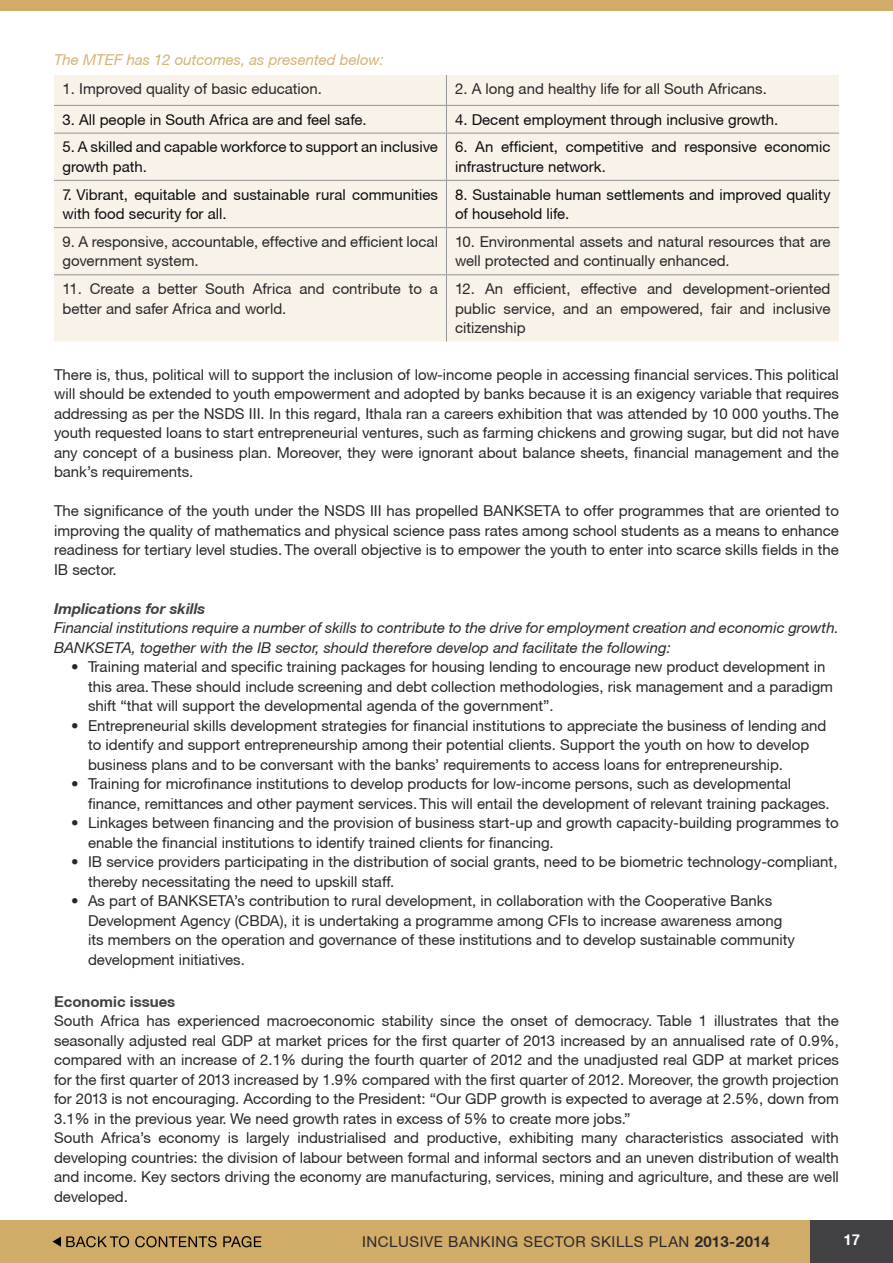
<style>
.page{position:relative;width:893px;height:1263px;background:#fff}
.page>*{position:absolute;margin:0;border:0;box-sizing:border-box;transform-origin:0 0}
.t1{font:15px/19.5px "Helvetica Neue CE";color:#292829}
.t2{font:15px/19.5px "Helvetica Neue CE";color:#0d0d0d}
.t3{font:italic 15px/19.5px "Helvetica Neue CE";color:#292829}
.t4{font:15px "Helvetica Neue CE";letter-spacing:.035em;color:#292829}
.t5{font:italic 15px "Helvetica Neue CE";color:#d4b274}
.t6{font:italic 700 15px "Helvetica Neue CE";color:#414042}
.t7{font:700 15px "Helvetica Neue CE";color:#414042}
.t8{font:700 15px "Helvetica Neue CE";color:#fff}
.s1{font-weight:700}
</style>
<div class="page">
<div style="left:0;top:0;width:893px;height:11px;background:#d1ab68"></div>
<div style="left:0;top:1220px;width:811px;height:43px;background:#d1ab68"></div>
<div style="left:811px;top:1220px;width:82px;height:43px;background:#414042"></div>
<svg style="left:53px;top:1236px;width:208px;height:11px"></svg>
<div style="left:54px;top:75px;width:785px;height:266px;background:#f8f2e9"></div>
<hr style="left:446px;top:75px;width:1px;height:30px;background:#939598">
<hr style="left:54px;top:105px;width:392px;height:1px;background:#939598">
<hr style="left:446px;top:105px;width:393px;height:1px;background:#939598">
<svg style="left:446px;top:106px;width:1px;height:27px"></svg>
<hr style="left:54px;top:133px;width:392px;height:1px;background:#939598">
<hr style="left:446px;top:133px;width:393px;height:1px;background:#939598">
<hr style="left:446px;top:133px;width:1px;height:47px;background:#939598">
<hr style="left:54px;top:180px;width:392px;height:1px;background:#939598">
<hr style="left:446px;top:180px;width:393px;height:1px;background:#939598">
<hr style="left:446px;top:181px;width:1px;height:46px;background:#939598">
<hr style="left:54px;top:227px;width:392px;height:1px;background:#939598">
<hr style="left:446px;top:227px;width:393px;height:1px;background:#939598">
<hr style="left:446px;top:228px;width:1px;height:46px;background:#939598">
<hr style="left:446px;top:275px;width:1px;height:66px;background:#939598">
<hr style="left:54px;top:274px;width:392px;height:1px;background:#939598">
<hr style="left:446px;top:274px;width:393px;height:1px;background:#939598">
<p class="t5" style="left:54px;top:50px;width:331px">The MTEF has 12 outcomes, as presented below:</p>
<p class="t1" style="left:63px;top:79px;width:261px">1. Improved quality of basic education.</p>
<p class="t1" style="left:455px;top:79px;width:313px">2. A long and healthy life for all South Africans.</p>
<p class="t2" style="left:63px;top:110px;width:306px">3. All people in South Africa are and feel safe.</p>
<p class="t2" style="left:455px;top:110px;width:325px">4. Decent employment through inclusive growth.</p>
<p class="t2" style="left:63px;top:137px;width:377px">5. A skilled and capable workforce to support an inclusive growth path.</p>
<p class="t2" style="left:455px;top:137px;width:377px">6. An efficient, competitive and responsive economic infrastructure network.</p>
<p class="t2" style="left:63px;top:185px;width:377px">7. Vibrant, equitable and sustainable rural communities with food security for all.</p>
<p class="t2" style="left:455px;top:185px;width:377px">8. Sustainable human settlements and improved quality of household life.</p>
<p class="t1" style="left:63px;top:232px;width:377px">9. A responsive, accountable, effective and efficient local government system.</p>
<p class="t1" style="left:455px;top:232px;width:377px">10. Environmental assets and natural resources that are well protected and continually enhanced.</p>
<p class="t1" style="left:63px;top:279px;width:377px">11. Create a better South Africa and contribute to a better and safer Africa and world.</p>
<p class="t1" style="left:455px;top:279px;width:377px;text-align:justify">12. An efficient, effective and development-oriented public service, and an empowered, fair and inclusive citizenship</p>
<p class="t1" style="left:54px;top:365px;width:786px;text-align:justify">There is, thus, political will to support the inclusion of low-income people in accessing financial services. This political will should be extended to youth empowerment and adopted by banks because it is an exigency variable that requires addressing as per the NSDS III. In this regard, Ithala ran a careers exhibition that was attended by 10 000 youths. The youth requested loans to start entrepreneurial ventures, such as farming chickens and growing sugar, but did not have any concept of a business plan. Moreover, they were ignorant about balance sheets, financial management and the bank’s requirements.</p>
<p class="t1" style="left:54px;top:501px;width:786px;text-align:justify">The significance of the youth under the NSDS III has propelled BANKSETA to offer programmes that are oriented to improving the quality of mathematics and physical science pass rates among school students as a means to enhance readiness for tertiary level studies. The overall objective is to empower the youth to enter into scarce skills fields in the IB sector.</p>
<p class="t6" style="left:54px;top:599px;width:153px">Implications for skills</p>
<p class="t3" style="left:54px;top:618px;width:786px">Financial institutions require a number of skills to contribute to the drive for employment creation and economic growth.<br>BANKSETA, together with the IB sector, should therefore develop and facilitate the following:</p>
<p class="t1" style="left:88px;top:657px;width:747px;text-indent:-17px">• Training material and specific training packages for housing lending to encourage new product development in this area. These should include screening and debt collection methodologies, risk management and a paradigm shift “that will support the developmental agenda of the government”.</p>
<p class="t1" style="left:88px;top:716px;width:740px;text-indent:-17px">• Entrepreneurial skills development strategies for financial institutions to appreciate the business of lending and to identify and support entrepreneurship among their potential clients. Support the youth on how to develop business plans and to be conversant with the banks’ requirements to access loans for entrepreneurship.</p>
<p class="t1" style="left:88px;top:774px;width:743px;text-indent:-17px">• Training for microfinance institutions to develop products for low-income persons, such as developmental finance, remittances and other payment services. This will entail the development of relevant training packages.</p>
<p class="t1" style="left:88px;top:813px;width:752px;text-indent:-17px">• Linkages between financing and the provision of business start-up and growth capacity-building programmes to enable the financial institutions to identify trained clients for financing.</p>
<p class="t1" style="left:88px;top:852px;width:751px;text-indent:-17px">• IB service providers participating in the distribution of social grants, need to be biometric technology-compliant, thereby necessitating the need to upskill staff.</p>
<p class="t1" style="left:88px;top:891px;width:708px;text-indent:-17px">• As part of BANKSETA’s contribution to rural development, in collaboration with the Cooperative Banks Development Agency (CBDA), it is undertaking a programme among CFIs to increase awareness among its members on the operation and governance of these institutions and to develop sustainable community development initiatives.</p>
<p class="t7" style="left:54px;top:992px;width:123px">Economic issues</p>
<p class="t1" style="left:54px;top:1011px;width:786px">South Africa has experienced macroeconomic stability since the onset of democracy. Table 1 illustrates that the seasonally adjusted real GDP at market prices for the first quarter of 2013 increased by an annualised rate of 0.9%, compared with an increase of 2.1% during the fourth quarter of 2012 and the unadjusted real GDP at market prices for the first quarter of 2013 increased by 1.9% compared with the first quarter of 2012. Moreover, the growth projection for 2013 is not encouraging. According to the President: “Our GDP growth is expected to average at 2.5%, down from 3.1% in the previous year. We need growth rates in excess of 5% to create more jobs.”<br>South Africa’s economy is largely industrialised and productive, exhibiting many characteristics associated with developing countries: the division of labour between formal and informal sectors and an uneven distribution of wealth and income. Key sectors driving the economy are manufacturing, services, mining and agriculture, and these are well developed.</p>
<p class="t4" style="left:362px;top:1233px;width:409px">INCLUSIVE BANKING SECTOR SKILLS PLAN <span class="s1">2013-2014</span></p>
<p class="t8" style="left:844px;top:1230px;width:18px">17</p>
</div>
